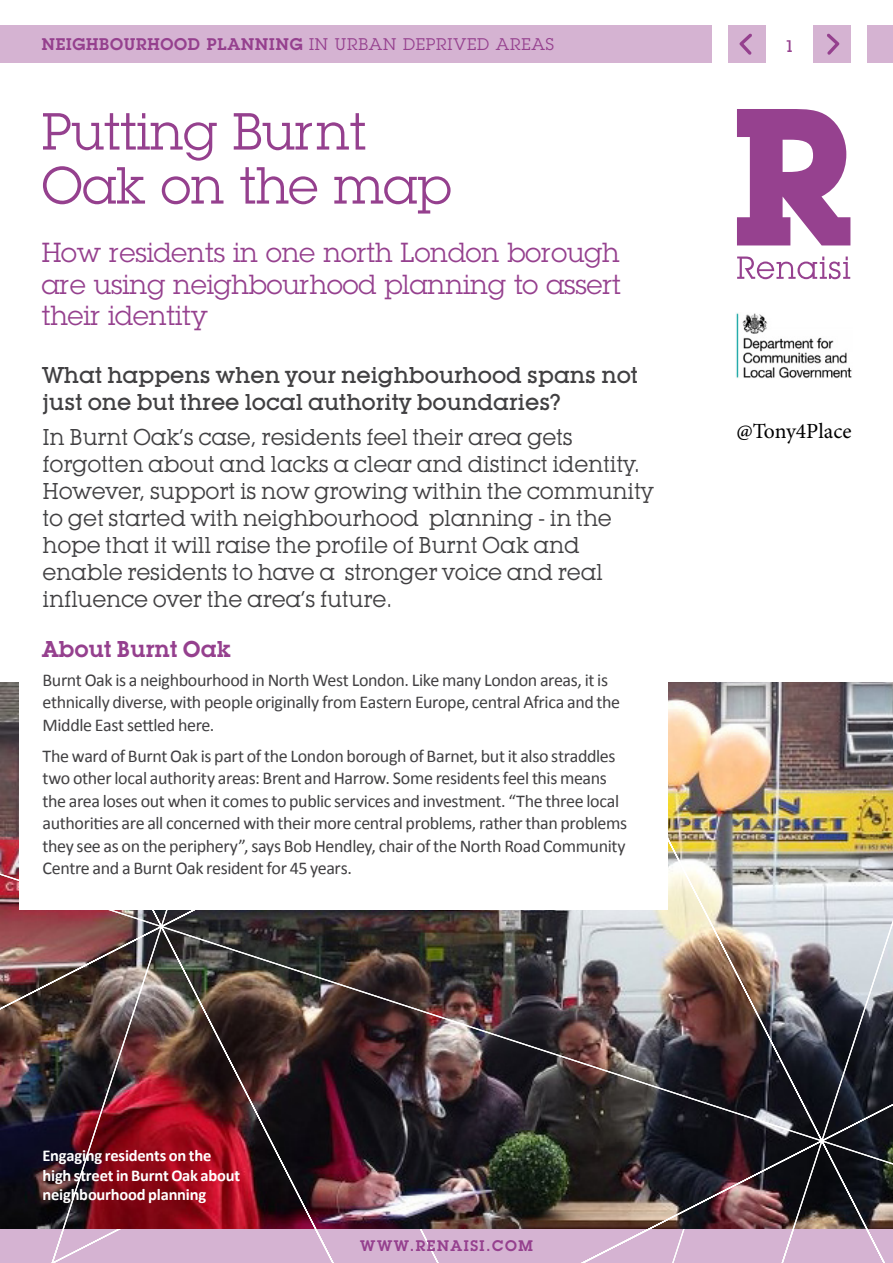
<style>
.page{position:relative;width:893px;height:1263px;background:#fff}
.page>*{position:absolute;margin:0;border:0;box-sizing:border-box;transform-origin:0 0}
.t1{font:51px/54px "Lubalin Graph";color:#95408e}
.t2{font:27px/31.5px "Lubalin Graph";color:#95408e;text-align:justify}
.t3{font:22.5px/27px "Lubalin Graph IT Cby BT";letter-spacing:-.01em;color:#414042}
.t4{font:500 22.5px/27px "Lubalin Graph IT Cby BT";color:#414042}
.t5{font:600 22.5px "Lubalin Graph IT Cby BT";color:#95408e}
.t6{font:21.6px "Minion Pro";color:#000}
.t7{font:18px/22.5px "Calibri";letter-spacing:-.02em;color:#414042}
.t8{font:700 16.5px/19.5px "Calibri";letter-spacing:-.015em;color:#fff}
.t9{font:600 16.5px "Lubalin Graph";letter-spacing:.05em;color:#95408e}
.t10{font:500 16.5px "Lubalin Graph IT Cby BT";color:#95408e}
.t11{font:600 15px "Lubalin Graph";letter-spacing:.1em;color:#95408e}
.s1{font-weight:400}
</style>
<div class="page">
<img style="left:0;top:930px;width:604px;height:333px">
<img style="left:604px;top:1143px;width:215px;height:120px">
<img style="left:0;top:682px;width:158px;height:246px">
<img style="left:160px;top:682px;width:659px;height:460px">
<img style="left:820px;top:682px;width:73px;height:581px">
<svg style="left:737px;top:109px;width:113px;height:136px"></svg>
<svg style="left:737px;top:256px;width:113px;height:23px"></svg>
<img style="left:736px;top:313px;width:116px;height:66px">
<div style="left:19px;top:578px;width:649px;height:331px;background:#fff"></div>
<div style="left:0;top:26px;width:711px;height:37px;background:#d5b3d2"></div>
<div style="left:867px;top:26px;width:26px;height:37px;background:#d5b3d2"></div>
<div style="left:728px;top:26px;width:37px;height:37px;background:#d5b3d2"></div>
<svg style="left:739px;top:34px;width:13px;height:21px"></svg>
<div style="left:813px;top:26px;width:37px;height:37px;background:#d5b3d2"></div>
<svg style="left:827px;top:34px;width:12px;height:21px"></svg>
<p class="t9" style="left:42px;top:33px;width:514px">NEIGHBOURHOOD PLANNING <span class="s1">in urban deprived areas</span></p>
<p class="t10" style="left:785px;top:36px;width:11px">1</p>
<h1 class="t1" style="left:42px;top:104px;width:411px">Putting Burnt<br>Oak on the map</h1>
<h2 class="t2" style="left:42px;top:237px;width:581px">How residents in one north London borough are using neighbourhood planning to assert their identity</h2>
<p class="t4" style="left:43px;top:361px;width:597px">What happens when your neighbourhood spans not just one but three local authority boundaries?</p>
<p class="t3" style="left:43px;top:423px;width:613px">In Burnt Oak’s case, residents feel their area gets forgotten about and lacks a clear and distinct identity.<br>However, support is now growing within the community to get started with neighbourhood planning - in the hope that it will raise the profile of Burnt Oak and enable residents to have a stronger voice and real influence over the area’s future.</p>
<p class="t5" style="left:43px;top:635px;width:190px">About Burnt Oak</p>
<p class="t7" style="left:43px;top:668px;width:579px">Burnt Oak is a neighbourhood in North West London. Like many London areas, it is ethnically diverse, with people originally from Eastern Europe, central Africa and the<br>Middle East settled here.</p>
<p class="t7" style="left:43px;top:744px;width:586px">The ward of Burnt Oak is part of the London borough of Barnet, but it also straddles two other local authority areas: Brent and Harrow. Some residents feel this means the area loses out when it comes to public services and investment. “The three local authorities are all concerned with their more central problems, rather than problems they see as on the periphery”, says Bob Hendley, chair of the North Road Community Centre and a Burnt Oak resident for 45 years.</p>
<p class="t6" style="left:736px;top:417px;width:117px">@Tony4Place</p>
<p class="t8" style="left:43px;top:1145px;width:199px">Engaging residents on the high street in Burnt Oak about neighbourhood planning</p>
<p class="t11" style="left:360px;top:1236px;width:174px">WWW.RENAISI.COM</p>
</div>
